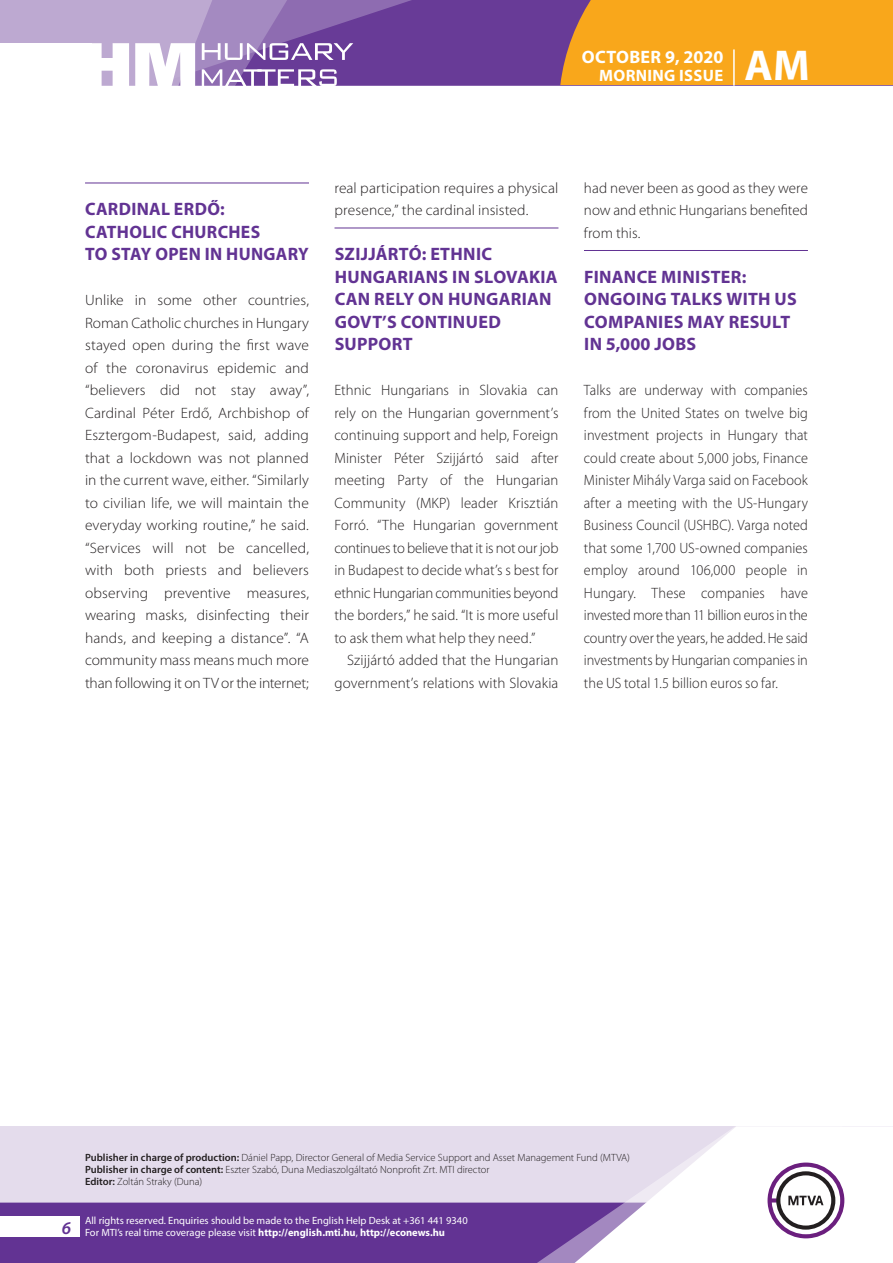
<style>
.page{position:relative;width:893px;height:1263px;background:#fff}
.page>*{position:absolute;margin:0;border:0;box-sizing:border-box;transform-origin:0 0}
.t1{font:700 43.35px "Myriad Pro";color:#fff}
._01_cimsor{font:700 18px/22.5px "Myriad Pro";letter-spacing:.015em;color:#623393}
.t2{font:700 18px "Myriad Pro";letter-spacing:.02em;color:#fff}
.t3{font:700 16.5px "Myriad Pro";letter-spacing:.02em;color:#fff}
._03_kenyer_szöveg-1{font:300 15px/22.5px "Myriad Pro";letter-spacing:.005em;color:#231f20;text-align:justify}
._03_kenyer_szöveg-1-2{font:300 15px/22.5px "Myriad Pro";letter-spacing:.005em;color:#231f20;text-align:justify;scale:.95 1}
._03_kenyer_szöveg-2{font:300 15px/22.5px "Myriad Pro";letter-spacing:.005em;color:#231f20;text-align:right}
.t4{font:300 10.5px "Myriad Pro";color:#231f20}
.t5{font:10.5px/12px "Myriad Pro";color:#fff}
.s1{font-weight:600}
.s2{font-weight:700}
</style>
<div class="page">
<div style="left:0;top:1126px;width:893px;height:137px;background:#e4dcec"></div>
<div style="left:0;top:1202px;width:506px;height:61px;background:#623393"></div>
<svg style="left:506px;top:1202px;width:69px;height:61px;background:#6b3e99"></svg>
<svg style="left:575px;top:1126px;width:318px;height:137px"></svg>
<div style="left:0;top:1216px;width:79px;height:20px;background:#fff"></div>
<div style="left:0;top:0;width:893px;height:85px;background:#683b97"></div>
<div style="left:560px;top:0;width:333px;height:85px;background:#f9a71b"></div>
<hr style="left:733px;top:49px;width:2px;height:37px;background:#fff">
<svg style="left:0;top:0;width:479px;height:86px"></svg>
<hr style="left:85px;top:183px;width:224px;height:1px;background:#623393">
<hr style="left:334px;top:228px;width:224px;height:1px;background:#623393">
<hr style="left:584px;top:250px;width:224px;height:1px;background:#623393">
<p class="t2" style="left:582px;top:45px;width:143px">OCTOBER 9, 2020</p>
<p class="t3" style="left:599px;top:65px;width:125px">MORNING ISSUE</p>
<h1 class="t1" style="left:745px;top:37px;width:67px">AM</h1>
<p class="_01_cimsor" style="left:85px;top:197px;width:225px">CARDINAL ERDŐ:<br>CATHOLIC CHURCHES<br>TO STAY OPEN IN HUNGARY</p>
<p class="_03_kenyer_szöveg-1" style="left:85px;top:289px;width:225px">Unlike in some other countries, Roman Catholic churches in Hungary stayed open during the first wave of the coronavirus epidemic and “believers did not stay away”, Cardinal Péter Erdő, Archbishop of Esztergom-Budapest, said, adding that a lockdown was not planned in the current wave, either. “Similarly to civilian life, we will maintain the everyday working routine,” he said. “Services will not be cancelled, with both priests and believers observing preventive measures, wearing masks, disinfecting their hands, and keeping a distance”. “A community mass means much more than following it on TV or the internet;</p>
<p class="_03_kenyer_szöveg-1" style="left:334px;top:176px;width:225px">real participation requires a physical presence,” the cardinal insisted.</p>
<p class="_01_cimsor" style="left:335px;top:242px;width:224px">SZIJJÁRTÓ: ETHNIC<br>HUNGARIANS IN SLOVAKIA<br>CAN RELY ON HUNGARIAN<br>GOVT’S CONTINUED<br>SUPPORT</p>
<p class="_03_kenyer_szöveg-1" style="left:334px;top:379px;width:225px">Ethnic Hungarians in Slovakia can rely on the Hungarian government’s continuing support and help, Foreign Minister Péter Szijjártó said after meeting Party of the Hungarian Community (MKP) leader Krisztián Forró. “The Hungarian government continues to believe that it is not our job in Budapest to decide what’s s best for ethnic Hungarian communities beyond the borders,” he said. “It is more useful to ask them what help they need.”</p>
<p class="_03_kenyer_szöveg-2" style="left:334px;top:649px;width:225px">Szijjártó added that the Hungarian government’s relations with Slovakia</p>
<p class="_03_kenyer_szöveg-2" style="left:584px;top:176px;width:225px;text-align:justify">had never been as good as they were now and ethnic Hungarians benefited from this.</p>
<p class="_01_cimsor" style="left:584px;top:265px;width:214px">FINANCE MINISTER:<br>ONGOING TALKS WITH US<br>COMPANIES MAY RESULT<br>IN 5,000 JOBS</p>
<p class="_03_kenyer_szöveg-1-2" style="left:584px;top:379px;width:237px">Talks are underway with companies from the United States on twelve big investment projects in Hungary that could create about 5,000 jobs, Finance Minister Mihály Varga said on Facebook after a meeting with the US-Hungary Business Council (USHBC). Varga noted that some 1,700 US-owned companies employ around 106,000 people in Hungary. These companies have invested more than 11 billion euros in the country over the years, he added. He said investments by Hungarian companies in the US total 1.5 billion euros so far.</p>
<p class="t4" style="left:85px;top:1151px;width:546px"><span class="s1">Publisher in charge of production:</span> Dániel Papp, Director General of Media Service Support and Asset Management Fund (MTVA)</p>
<p class="t4" style="left:85px;top:1163px;width:406px"><span class="s1">Publisher in charge of content:</span> Eszter Szabó, Duna Mediaszolgáltató Nonprofit Zrt. MTI director</p>
<p class="t4" style="left:85px;top:1175px;width:119px"><span class="s1">Editor:</span> Zoltán Straky (Duna)</p>
<p class="t5" style="left:62px;top:1214px;width:407px;text-indent:23px">All rights reserved. Enquiries should be made to the English Help Desk at +361 441 9340<br><sup>6</sup> For MTI’s real time coverage please visit <span class="s2">http://english.mti.hu</span>, <span class="s2">http://econews.hu</span></p>
</div>
